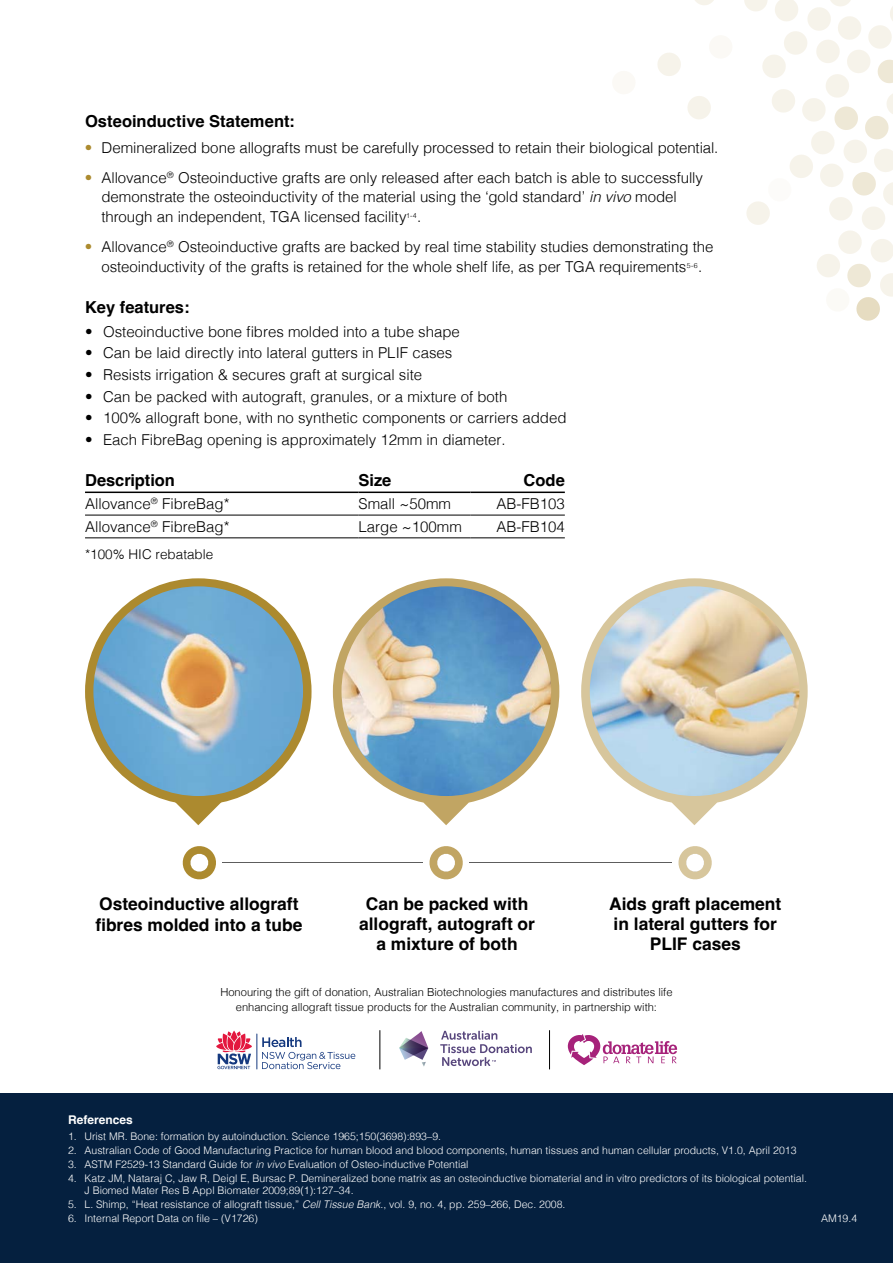
<style>
.page{position:relative;width:893px;height:1263px;background:#fff}
.page>*{position:absolute;margin:0;border:0;box-sizing:border-box;transform-origin:0 0}
.t1{font:700 17.4px/20.2px "Helvetica";color:#000;text-align:center}
.t2{font:700 16.5px "Helvetica";color:#000}
.t3{font:300 15px/19.5px "Helvetica";color:#000}
.t4{font:300 13.5px "Helvetica";color:#000}
.t5{font:700 12px "Helvetica";color:#fff}
.t6{font:300 11.1px/14.9px "Helvetica";color:#000;text-align:center}
.t7{font:300 10.5px/12px "Helvetica";color:#fff}
.s1{color:#ac8b2f}
.s2{font-style:italic}
</style>
<div class="page">
<div style="left:0;top:1094px;width:893px;height:169px;background:#05203f"></div>
<svg style="left:568px;top:1034px;width:109px;height:31px"></svg>
<svg style="left:440px;top:1031px;width:92px;height:35px"></svg>
<svg style="left:399px;top:1031px;width:29px;height:36px"></svg>
<svg style="left:216px;top:1030px;width:36px;height:39px"></svg>
<svg style="left:262px;top:1037px;width:93px;height:32px"></svg>
<hr style="left:256px;top:1034px;width:1px;height:35px;background:#15397f">
<hr style="left:365px;top:1034px;width:1px;height:35px;background:#15397f">
<hr style="left:380px;top:1030px;width:1px;height:39px;background:#000">
<hr style="left:549px;top:1030px;width:1px;height:39px;background:#000">
<svg style="left:687px;top:96px;width:24px;height:23px"></svg>
<svg style="left:657px;top:53px;width:24px;height:23px"></svg>
<svg style="left:695px;top:0;width:19px;height:5px"></svg>
<svg style="left:744px;top:0;width:149px;height:321px"></svg>
<hr style="left:222px;top:862px;width:201px;height:1px;background:#5d5d5d">
<hr style="left:469px;top:862px;width:203px;height:1px;background:#5d5d5d">
<svg style="left:429px;top:846px;width:34px;height:33px"></svg>
<svg style="left:678px;top:846px;width:34px;height:33px"></svg>
<svg style="left:182px;top:846px;width:34px;height:33px"></svg>
<svg style="left:333px;top:578px;width:226px;height:247px"></svg>
<svg style="left:581px;top:578px;width:227px;height:247px"></svg>
<svg style="left:160px;top:798px;width:77px;height:27px"></svg>
<div style="left:85px;top:578px;width:227px;height:227px;background:#ac8a2f;border-radius:50%"></div>
<img style="left:341px;top:586px;width:210px;height:210px;border-radius:105px">
<img style="left:590px;top:586px;width:209px;height:210px;border-radius:105px">
<img style="left:93px;top:586px;width:210px;height:210px;border-radius:105px">
<hr style="left:85px;top:491px;width:274px;height:2px;background:#000">
<hr style="left:359px;top:491px;width:112px;height:2px;background:#000">
<hr style="left:471px;top:491px;width:94px;height:2px;background:#000">
<hr style="left:85px;top:515px;width:274px;height:1px;background:#000">
<hr style="left:359px;top:515px;width:112px;height:1px;background:#000">
<hr style="left:471px;top:515px;width:94px;height:1px;background:#000">
<hr style="left:85px;top:538px;width:274px;height:1px;background:#000">
<hr style="left:359px;top:538px;width:112px;height:1px;background:#000">
<hr style="left:471px;top:538px;width:94px;height:1px;background:#000">
<p class="t2" style="left:85px;top:111px;width:211px">Osteoinductive Statement:</p>
<p class="t3" style="left:85px;top:137px;width:635px"><span class="s1">•</span> Demineralized bone allografts must be carefully processed to retain their biological potential.</p>
<p class="t3" style="left:101px;top:167px;width:603px;text-indent:-16px"><span class="s1">•</span> Allovance<sup>®</sup> Osteoinductive grafts are only released after each batch is able to successfully demonstrate the osteoinductivity of the material using the ‘gold standard’ <span class="s2">in vivo</span> model through an independent, TGA licensed facility<sup>1-4</sup>.</p>
<p class="t3" style="left:85px;top:236px;width:630px;text-align:center"><span class="s1">•</span> Allovance<sup>®</sup> Osteoinductive grafts are backed by real time stability studies demonstrating the osteoinductivity of the grafts is retained for the whole shelf life, as per TGA requirements<sup>5-6</sup>.</p>
<p class="t2" style="left:85px;top:297px;width:106px">Key features:</p>
<p class="t3" style="left:85px;top:321px;width:376px">• Osteoinductive bone fibres molded into a tube shape</p>
<p class="t3" style="left:85px;top:342px;width:369px">• Can be laid directly into lateral gutters in PLIF cases</p>
<p class="t3" style="left:85px;top:364px;width:339px">• Resists irrigation &amp; secures graft at surgical site</p>
<p class="t3" style="left:85px;top:385px;width:424px">• Can be packed with autograft, granules, or a mixture of both</p>
<p class="t3" style="left:85px;top:407px;width:483px">• 100% allograft bone, with no synthetic components or carriers added</p>
<p class="t3" style="left:85px;top:429px;width:422px">• Each FibreBag opening is approximately 12mm in diameter.</p>
<p class="t2" style="left:85px;top:470px;width:91px">Description</p>
<p class="t2" style="left:359px;top:470px;width:34px">Size</p>
<p class="t2" style="left:524px;top:470px;width:43px">Code</p>
<p class="t3" style="left:85px;top:493px;width:146px">Allovance<sup>®</sup> FibreBag*</p>
<p class="t3" style="left:359px;top:493px;width:94px">Small ~50mm</p>
<p class="t3" style="left:496px;top:493px;width:70px">AB-FB103</p>
<p class="t3" style="left:85px;top:516px;width:146px">Allovance<sup>®</sup> FibreBag*</p>
<p class="t3" style="left:359px;top:516px;width:105px">Large ~100mm</p>
<p class="t3" style="left:496px;top:516px;width:70px">AB-FB104</p>
<p class="t4" style="left:85px;top:542px;width:130px">*100% HIC rebatable</p>
<p class="t1" style="left:95px;top:895px;width:208px;line-height:20.9px;text-align:left">Osteoinductive allograft fibres molded into a tube</p>
<p class="t1" style="left:359px;top:895px;width:177px">Can be packed with allograft, autograft or a mixture of both</p>
<p class="t1" style="left:609px;top:895px;width:174px">Aids graft placement in lateral gutters for<br>PLIF cases</p>
<p class="t6" style="left:220px;top:984px;width:454px">Honouring the gift of donation, Australian Biotechnologies manufactures and distributes life enhancing allograft tissue products for the Australian community, in partnership with:</p>
<p class="t5" style="left:68px;top:1112px;width:66px">References</p>
<p class="t7" style="left:68px;top:1129px;width:375px">1. Urist MR. Bone: formation by autoinduction. Science 1965;150(3698):893–9.</p>
<p class="t7" style="left:68px;top:1143px;width:730px">2. Australian Code of Good Manufacturing Practice for human blood and blood components, human tissues and human cellular products, V1.0, April 2013</p>
<p class="t7" style="left:68px;top:1157px;width:402px">3. ASTM F2529-13 Standard Guide for <span class="s2">in vivo</span> Evaluation of Osteo-inductive Potential</p>
<p class="t7" style="left:85px;top:1172px;width:724px;text-indent:-16px">4. Katz JM, Nataraj C, Jaw R, Deigl E, Bursac P. Demineralized bone matrix as an osteoinductive biomaterial and in vitro predictors of its biological potential.<br>J Biomed Mater Res B Appl Biomater 2009;89(1):127–34.</p>
<p class="t7" style="left:68px;top:1198px;width:499px">5. L. Shimp, “Heat resistance of allograft tissue,” <span class="s2">Cell Tissue Bank</span>., vol. 9, no. 4, pp. 259–266, Dec. 2008.</p>
<p class="t7" style="left:68px;top:1212px;width:191px">6. Internal Report Data on file – (V1726)</p>
<p class="t7" style="left:821px;top:1212px;width:38px">AM19.4</p>
</div>
